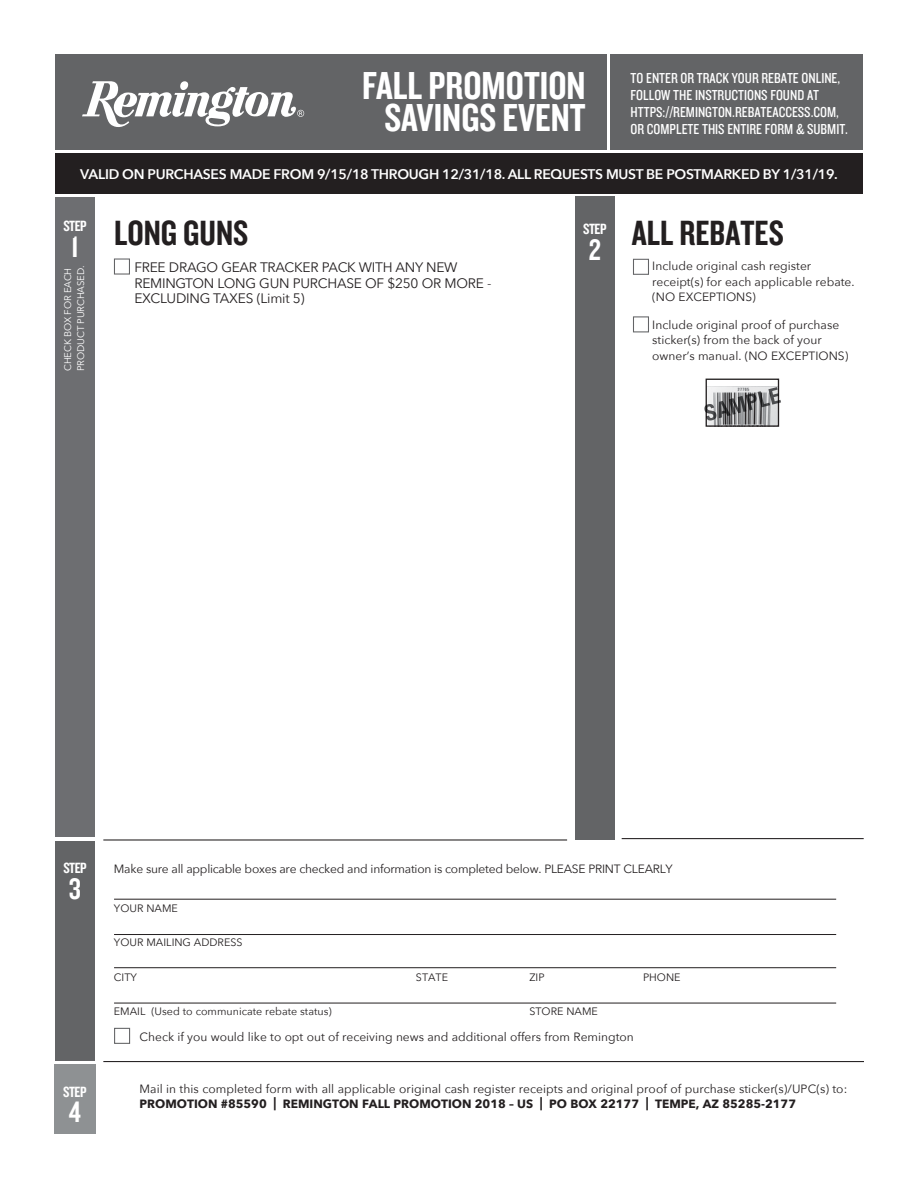
<style>
.page{position:relative;width:918px;height:1188px;background:#fff}
.page>*{position:absolute;margin:0;border:0;box-sizing:border-box;transform-origin:0 0}
.t1{font:40.5px/32.1px "Knockout HTF49 Liteweight";color:#fff;text-align:center}
.t2{font:36.45px "Knockout HTF49 Liteweight";color:#231f20}
.t3{font:30.9px "Knockout HTF49 Liteweight";color:#fff}
.t4{font:30.75px "Knockout HTF49 Liteweight";color:#fff}
.t5{font:15.45px "Knockout HTF49 Liteweight";letter-spacing:-.035em;color:#fff}
.t6{font:15px/17.1px "Knockout HTF29 Junior Liteweight";color:#fff}
.t7{font:600 13.95px "Avenir Next";letter-spacing:-.02em;color:#fff}
.t8{font:13.65px/15.5px "Avenir Next";letter-spacing:-.02em;color:#231f20}
.t9{font:12px/15.5px "Avenir Next";color:#231f20}
.t10{font:12px "Avenir Next";letter-spacing:-.02em;color:#231f20}
.t11{font:10.65px "Avenir Next";color:#231f20}
.t12{font:9.6px/12.9px "Avenir Next";letter-spacing:-.02em;color:#fff}
.s1{font-weight:700}
.s2{font-weight:700;font-size:13.2px}
</style>
<div class="page">
<div style="left:55px;top:54px;width:807px;height:96px;background:#636466"></div>
<div style="left:55px;top:841px;width:40px;height:220px;background:#636466"></div>
<div style="left:55px;top:197px;width:40px;height:640px;background:#6d6e71"></div>
<div style="left:575px;top:197px;width:40px;height:643px;background:#636466"></div>
<hr style="left:103px;top:839px;width:464px;height:2px;background:#231f20">
<hr style="left:622px;top:838px;width:242px;height:1px;background:#231f20">
<hr style="left:103px;top:1061px;width:761px;height:1px;background:#231f20">
<hr style="left:114px;top:899px;width:722px;height:1px;background:#231f20">
<hr style="left:114px;top:934px;width:722px;height:1px;background:#231f20">
<hr style="left:114px;top:967px;width:722px;height:1px;background:#231f20">
<hr style="left:114px;top:1003px;width:722px;height:1px;background:#231f20">
<hr style="left:607px;top:54px;width:2px;height:96px;background:#fff">
<img style="left:708px;top:421px;width:69px;height:4px">
<div style="left:706px;top:379px;width:73px;height:48px;border:1px solid #231f20"></div>
<svg style="left:704px;top:387px;width:77px;height:34px"></svg>
<div style="left:114px;top:258px;width:16px;height:17px;border:1px solid #636466"></div>
<div style="left:55px;top:153px;width:808px;height:41px;background:#231f20"></div>
<div style="left:114px;top:1028px;width:16px;height:16px;border:1px solid #636466"></div>
<div style="left:633px;top:259px;width:16px;height:16px;border:1px solid #636466"></div>
<div style="left:633px;top:316px;width:16px;height:16px;border:1px solid #636466"></div>
<svg style="left:82px;top:81px;width:222px;height:46px"></svg>
<div style="left:54px;top:1065px;width:42px;height:69px;background:#8e9193"></div>
<h1 class="t1" style="left:362px;top:71px;width:225px">FALL PROMOTION<br>SAVINGS EVENT</h1>
<p class="t6" style="left:631px;top:69px;width:219px">TO ENTER OR TRACK YOUR REBATE ONLINE, FOLLOW THE INSTRUCTIONS FOUND AT HTTPS://REMINGTON.REBATEACCESS.COM, OR COMPLETE THIS ENTIRE FORM &amp; SUBMIT.</p>
<p class="t7" style="left:80px;top:163px;width:759px">VALID ON PURCHASES MADE FROM 9/15/18 THROUGH 12/31/18. ALL REQUESTS MUST BE POSTMARKED BY 1/31/19.</p>
<h2 class="t2" style="left:114px;top:214px;width:136px">LONG GUNS</h2>
<h2 class="t2" style="left:632px;top:214px;width:154px">ALL REBATES</h2>
<p class="t5" style="left:63px;top:218px;width:25px">STEP</p>
<p class="t5" style="left:583px;top:221px;width:25px">STEP</p>
<h3 class="t3" style="left:71px;top:231px;width:9px">1</h3>
<h3 class="t3" style="left:589px;top:234px;width:14px">2</h3>
<p class="t8" style="left:134px;top:259px;width:359px">FREE DRAGO GEAR TRACKER PACK WITH ANY NEW<br>REMINGTON LONG GUN PURCHASE OF $250 OR MORE -<br>EXCLUDING TAXES (Limit 5)</p>
<p class="t9" style="left:652px;top:258px;width:204px">Include original cash register receipt(s) for each applicable rebate. (NO EXCEPTIONS)</p>
<p class="t9" style="left:652px;top:316px;width:198px">Include original proof of purchase sticker(s) from the back of your owner’s manual. (NO EXCEPTIONS)</p>
<p class="t12" style="left:61px;top:371px;width:107px;rotate:-90deg">CHECK BOX FOR EACH<br>PRODUCT PURCHASED.</p>
<p class="t5" style="left:63px;top:860px;width:25px">STEP</p>
<h3 class="t3" style="left:69px;top:873px;width:14px">3</h3>
<p class="t5" style="left:63px;top:1084px;width:25px">STEP</p>
<h3 class="t4" style="left:69px;top:1096px;width:14px">4</h3>
<p class="t10" style="left:114px;top:859px;width:560px">Make sure all applicable boxes are checked and information is completed below. PLEASE PRINT CLEARLY</p>
<p class="t11" style="left:114px;top:899px;width:66px">YOUR NAME</p>
<p class="t11" style="left:114px;top:934px;width:130px">YOUR MAILING ADDRESS</p>
<p class="t11" style="left:114px;top:968px;width:25px">CITY</p>
<p class="t11" style="left:416px;top:968px;width:34px">STATE</p>
<p class="t11" style="left:529px;top:968px;width:17px">ZIP</p>
<p class="t11" style="left:643px;top:968px;width:39px">PHONE</p>
<p class="t11" style="left:114px;top:1002px;width:219px">EMAIL (Used to communicate rebate status)</p>
<p class="t11" style="left:529px;top:1002px;width:70px">STORE NAME</p>
<p class="t9" style="left:140px;top:1028px;width:496px">Check if you would like to opt out of receiving news and additional offers from Remington</p>
<p class="t9" style="left:140px;top:1081px;width:709px;line-height:15px">Mail in this completed form with all applicable original cash register receipts and original proof of purchase sticker(s)/UPC(s) to:<br><span class="s1">PROMOTION #85590</span> <span class="s2">|</span> <span class="s1">REMINGTON FALL PROMOTION 2018 – US</span> <span class="s2">|</span> <span class="s1">PO BOX 22177</span> <span class="s2">|</span> <span class="s1">TEMPE, AZ 85285-2177</span></p>
</div>
